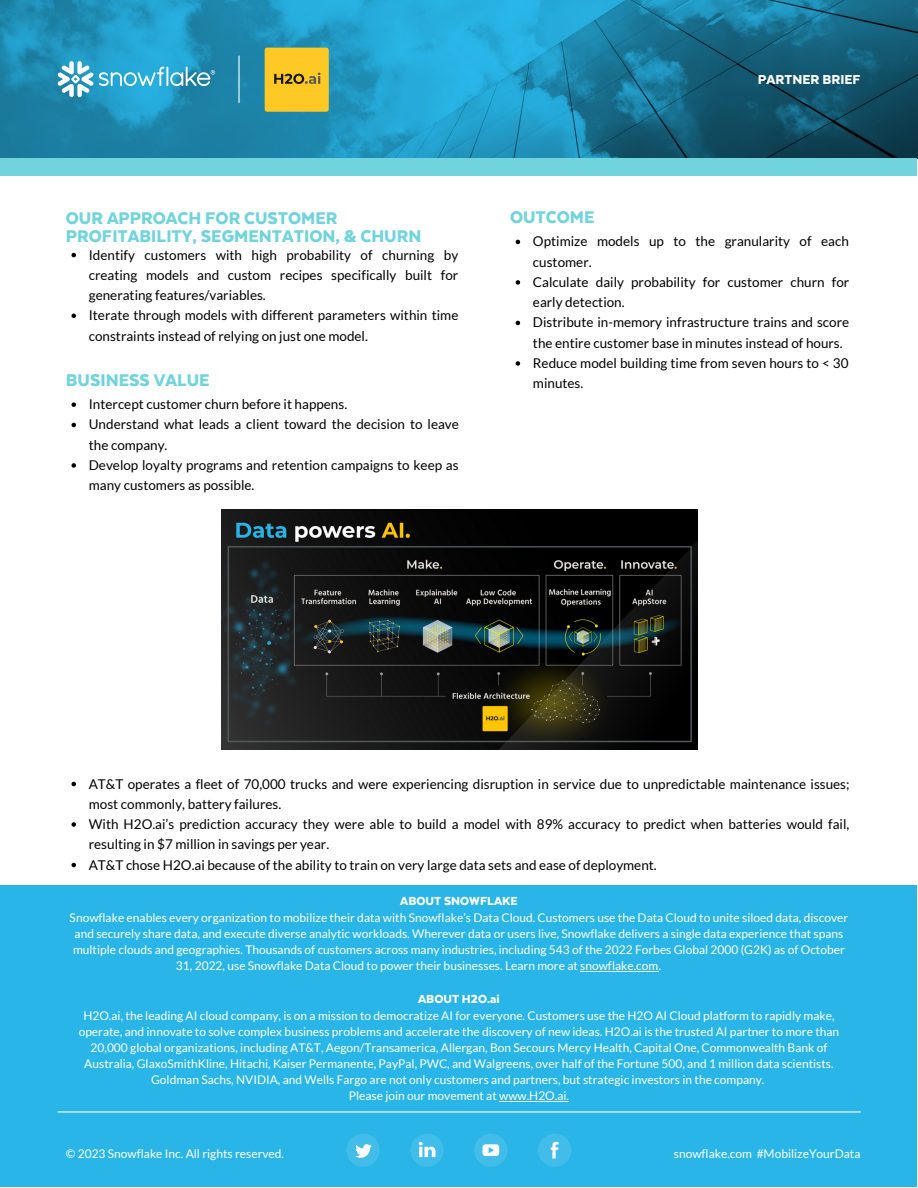
<style>
.page{position:relative;width:918px;height:1188px;background:#fff}
.page>*{position:absolute;margin:0;border:0;box-sizing:border-box;transform-origin:0 0}
.t1{font:900 19.5px/18px "Texta";color:#71d3dc}
.t2{font:900 15px "Texta";color:#fff}
.t3{font:13.5px/20.2px "Lato";color:#000}
.t4{font:900 13.5px "Texta";color:#fff}
.t5{font:12px/16px "Lato";color:#fff;text-align:center}
</style>
<div class="page">
<img style="left:0;top:0;width:918px;height:159px">
<svg style="left:58px;top:61px;width:157px;height:36px"></svg>
<hr style="left:238px;top:56px;width:2px;height:47px;background:#fff">
<div style="left:0;top:158px;width:917px;height:17px;background:#71d3dc"></div>
<div style="left:0;top:885px;width:917px;height:302px;background:#29b5e8"></div>
<div style="left:346px;top:1134px;width:34px;height:33px;background:#42bce9;border-radius:50%"></div>
<svg style="left:355px;top:1144px;width:17px;height:14px"></svg>
<div style="left:538px;top:1134px;width:33px;height:33px;background:#42bce9;border-radius:16px"></div>
<svg style="left:551px;top:1142px;width:8px;height:17px"></svg>
<div style="left:410px;top:1134px;width:34px;height:33px;background:#42bce9;border-radius:50%"></div>
<svg style="left:419px;top:1142px;width:16px;height:15px"></svg>
<div style="left:474px;top:1134px;width:34px;height:33px;background:#42bce9;border-radius:50%"></div>
<svg style="left:483px;top:1144px;width:16px;height:12px"></svg>
<hr style="left:58px;top:1111px;width:803px;height:2px;background:#fff">
<svg style="left:265px;top:48px;width:64px;height:64px"></svg>
<img style="left:221px;top:509px;width:476px;height:240px">
<svg style="left:71px;top:782px;width:5px;height:4px"></svg>
<svg style="left:71px;top:822px;width:5px;height:5px"></svg>
<svg style="left:71px;top:863px;width:5px;height:4px"></svg>
<hr style="left:580px;top:971px;width:78px;height:1px;background:#fff">
<hr style="left:499px;top:1101px;width:70px;height:1px;background:#fff">
<svg style="left:71px;top:253px;width:5px;height:4px"></svg>
<svg style="left:71px;top:314px;width:5px;height:4px"></svg>
<svg style="left:71px;top:402px;width:5px;height:5px"></svg>
<svg style="left:71px;top:423px;width:5px;height:4px"></svg>
<svg style="left:71px;top:463px;width:5px;height:5px"></svg>
<svg style="left:516px;top:240px;width:4px;height:4px"></svg>
<svg style="left:516px;top:280px;width:4px;height:5px"></svg>
<svg style="left:516px;top:321px;width:4px;height:4px"></svg>
<svg style="left:516px;top:361px;width:4px;height:5px"></svg>
<h1 class="t1" style="left:66px;top:208px;width:357px">OUR APPROACH FOR CUSTOMER<br>PROFITABILITY, SEGMENTATION, &amp; CHURN</h1>
<p class="t3" style="left:89px;top:244px;width:371px">Identify customers with high probability of churning by creating models and custom recipes specifically built for generating features/variables.<br>Iterate through models with different parameters within time constraints instead of relying on just one model.</p>
<h1 class="t1" style="left:66px;top:370px;width:145px">BUSINESS VALUE</h1>
<p class="t3" style="left:89px;top:394px;width:372px">Intercept customer churn before it happens.<br>Understand what leads a client toward the decision to leave the company.<br>Develop loyalty programs and retention campaigns to keep as many customers as possible.</p>
<h1 class="t1" style="left:510px;top:207px;width:86px">OUTCOME</h1>
<p class="t2" style="left:758px;top:68px;width:104px">PARTNER BRIEF</p>
<p class="t3" style="left:533px;top:231px;width:318px">Optimize models up to the granularity of each customer.<br>Calculate daily probability for customer churn for early detection.<br>Distribute in-memory infrastructure trains and score the entire customer base in minutes instead of hours.<br>Reduce model building time from seven hours to &lt; 30 minutes.</p>
<p class="t3" style="left:89px;top:773px;width:762px">AT&amp;T operates a fleet of 70,000 trucks and were experiencing disruption in service due to unpredictable maintenance issues; most commonly, battery failures.<br>With H2O.ai’s prediction accuracy they were able to build a model with 89% accuracy to predict when batteries would fail, resulting in $7 million in savings per year.<br>AT&amp;T chose H2O.ai because of the ability to train on very large data sets and ease of deployment.</p>
<p class="t4" style="left:400px;top:891px;width:119px">ABOUT SNOWFLAKE</p>
<p class="t5" style="left:70px;top:909px;width:780px">Snowflake enables every organization to mobilize their data with Snowflake’s Data Cloud. Customers use the Data Cloud to unite siloed data, discover</p>
<p class="t5" style="left:75px;top:925px;width:770px">and securely share data, and execute diverse analytic workloads. Wherever data or users live, Snowflake delivers a single data experience that spans</p>
<p class="t5" style="left:73px;top:941px;width:773px">multiple clouds and geographies. Thousands of customers across many industries, including 543 of the 2022 Forbes Global 2000 (G2K) as of October</p>
<p class="t5" style="left:176px;top:957px;width:486px">31, 2022, use Snowflake Data Cloud to power their businesses. Learn more at snowflake.com.</p>
<p class="t4" style="left:418px;top:989px;width:83px">ABOUT H2O.ai</p>
<p class="t5" style="left:79px;top:1007px;width:762px">H2O.ai, the leading AI cloud company, is on a mission to democratize AI for everyone. Customers use the H2O AI Cloud platform to rapidly make, operate, and innovate to solve complex business problems and accelerate the discovery of new ideas. H2O.ai is the trusted AI partner to more than 20,000 global organizations, including AT&amp;T, Aegon/Transamerica, Allergan, Bon Secours Mercy Health, Capital One, Commonwealth Bank of Australia, GlaxoSmithKline, Hitachi, Kaiser Permanente, PayPal, PWC, and Walgreens, over half of the Fortune 500, and 1 million data scientists.<br>Goldman Sachs, NVIDIA, and Wells Fargo are not only customers and partners, but strategic investors in the company.<br>Please join our movement at www.H2O.ai.</p>
<p class="t5" style="left:66px;top:1145px;width:220px">© 2023 Snowflake Inc. All rights reserved.</p>
<p class="t5" style="left:674px;top:1145px;width:188px">snowflake.com #MobilizeYourData</p>
</div>
